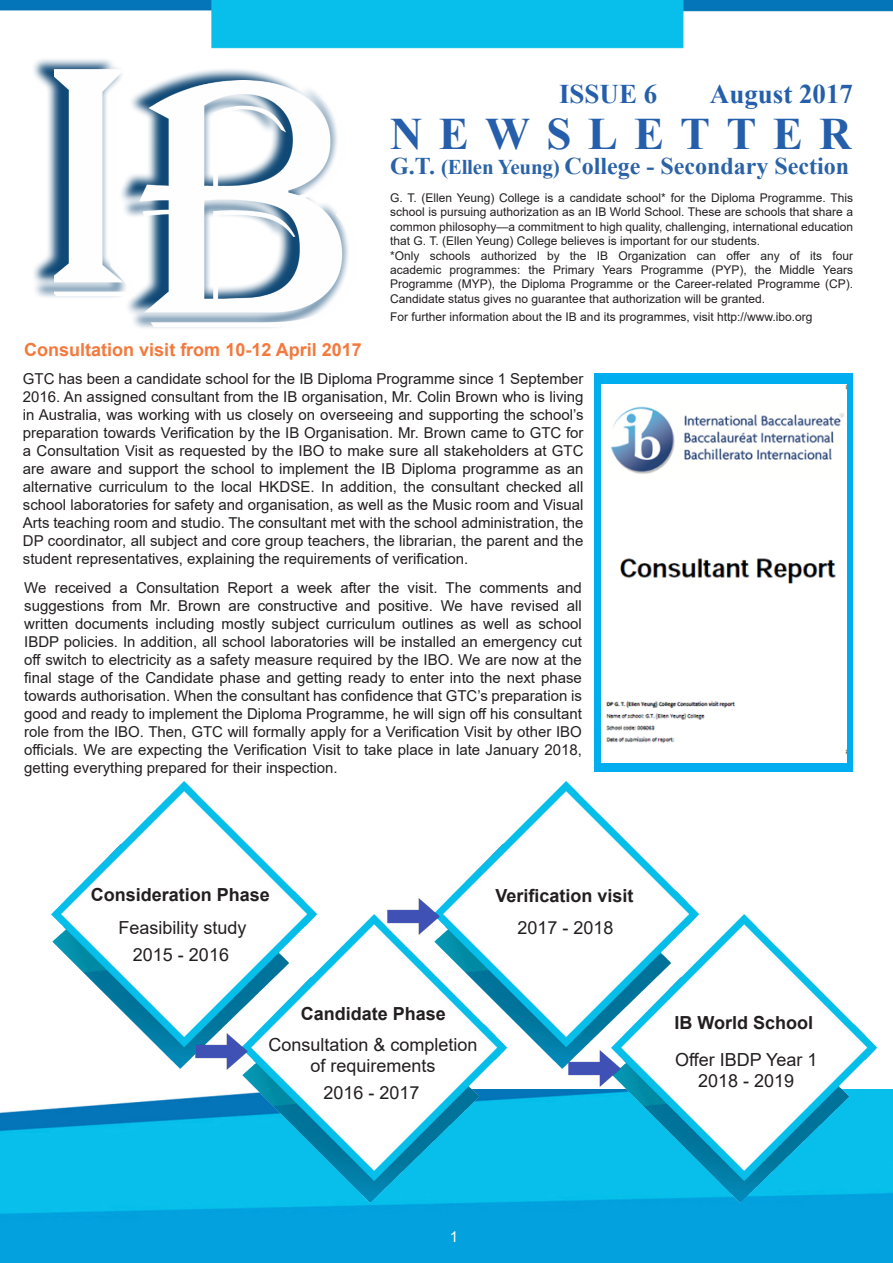
<style>
.page{position:relative;width:893px;height:1263px;background:#fff}
.page>*{position:absolute;margin:0;border:0;box-sizing:border-box;transform-origin:0 0}
.t1{font:700 45px "Times New Roman";letter-spacing:.36em;color:#255eaa}
.t2{font:700 27px "Times New Roman";color:#255eaa}
.t3{font:700 24px "Times New Roman";color:#2a62a7}
.t4{font:18px/21.6px "Arial";color:#231f20;text-align:center}
.t5{font:700 18px "Arial";color:#231f20}
.t6{font:700 18px "Arial";color:#f3793d}
.t7{font:15px/18px "Arial";color:#231f20;text-align:justify}
.t8{font:15px "Arial";color:#fff}
.t9{font:12px/14.4px "Arial";color:#231f20;text-align:justify}
.s1{font-size:21px}
</style>
<div class="page">
<img style="left:0;top:1111px;width:893px;height:152px">
<img style="left:0;top:0;width:893px;height:608px">
<svg style="left:118px;top:68px;width:232px;height:262px"></svg>
<img style="left:140px;top:80px;width:217px;height:246px">
<svg style="left:32px;top:57px;width:96px;height:243px"></svg>
<img style="left:54px;top:70px;width:80px;height:226px">
<img style="left:9px;top:781px;width:269px;height:338px">
<img style="left:198px;top:875px;width:351px;height:378px">
<img style="left:391px;top:741px;width:269px;height:378px">
<img style="left:569px;top:875px;width:324px;height:378px">
<div style="left:595px;top:373px;width:258px;height:399px;background:#00aeef"></div>
<img style="left:601px;top:384px;width:245px;height:378px">
<img style="left:191px;top:1020px;width:61px;height:63px">
<img style="left:383px;top:886px;width:61px;height:62px">
<img style="left:564px;top:1038px;width:61px;height:62px">
<p class="t2" style="left:559px;top:74px;width:100px">ISSUE 6</p>
<p class="t2" style="left:710px;top:74px;width:145px">August 2017</p>
<p class="t1" style="left:390px;top:101px;width:463px">NEWSLETTER</p>
<p class="t6" style="left:24px;top:337px;width:339px">Consultation visit from 10-12 April 2017</p>
<p class="t3" style="left:390px;top:149px;width:460px">G.T. <span class="s1">(Ellen Yeung)</span> College - Secondary Section</p>
<p class="t9" style="left:390px;top:190px;width:464px">G. T. (Ellen Yeung) College is a candidate school* for the Diploma Programme. This school is pursuing authorization as an IB World School. These are schools that share a common philosophy—a commitment to high quality, challenging, international education that G. T. (Ellen Yeung) College believes is important for our students.</p>
<p class="t9" style="left:390px;top:248px;width:464px">*Only schools authorized by the IB Organization can offer any of its four academic programmes: the Primary Years Programme (PYP), the Middle Years Programme (MYP), the Diploma Programme or the Career-related Programme (CP).<br>Candidate status gives no guarantee that authorization will be granted.</p>
<p class="t9" style="left:390px;top:309px;width:424px">For further information about the IB and its programmes, visit http://www.ibo.org</p>
<p class="t7" style="left:23px;top:370px;width:562px">GTC has been a candidate school for the IB Diploma Programme since 1 September 2016. An assigned consultant from the IB organisation, Mr. Colin Brown who is living in Australia, was working with us closely on overseeing and supporting the school’s preparation towards Verification by the IB Organisation. Mr. Brown came to GTC for a Consultation Visit as requested by the IBO to make sure all stakeholders at GTC are aware and support the school to implement the IB Diploma programme as an alternative curriculum to the local HKDSE. In addition, the consultant checked all school laboratories for safety and organisation, as well as the Music room and Visual Arts teaching room and studio. The consultant met with the school administration, the DP coordinator, all subject and core group teachers, the librarian, the parent and the student representatives, explaining the requirements of verification.</p>
<p class="t7" style="left:24px;top:579px;width:559px">We received a Consultation Report a week after the visit. The comments and suggestions from Mr. Brown are constructive and positive. We have revised all written documents including mostly subject curriculum outlines as well as school IBDP policies. In addition, all school laboratories will be installed an emergency cut off switch to electricity as a safety measure required by the IBO. We are now at the final stage of the Candidate phase and getting ready to enter into the next phase towards authorisation. When the consultant has confidence that GTC’s preparation is good and ready to implement the Diploma Programme, he will sign off his consultant role from the IBO. Then, GTC will formally apply for a Verification Visit by other IBO officials. We are expecting the Verification Visit to take place in late January 2018, getting everything prepared for their inspection.</p>
<p class="t5" style="left:91px;top:882px;width:181px">Consideration Phase</p>
<p class="t4" style="left:119px;top:917px;width:130px">Feasibility study</p>
<p class="t4" style="left:133px;top:944px;width:98px">2015 - 2016</p>
<p class="t5" style="left:301px;top:1001px;width:147px">Candidate Phase</p>
<p class="t4" style="left:268px;top:1033px;width:211px">Consultation &amp; completion of requirements</p>
<p class="t4" style="left:323px;top:1081px;width:98px">2016 - 2017</p>
<p class="t5" style="left:495px;top:883px;width:140px">Verification visit</p>
<p class="t4" style="left:517px;top:917px;width:98px">2017 - 2018</p>
<p class="t5" style="left:674px;top:1010px;width:140px">IB World School</p>
<p class="t4" style="left:675px;top:1048px;width:144px">Offer IBDP Year 1</p>
<p class="t4" style="left:698px;top:1070px;width:98px">2018 - 2019</p>
<p class="t8" style="left:450px;top:1226px;width:10px">1</p>
</div>
